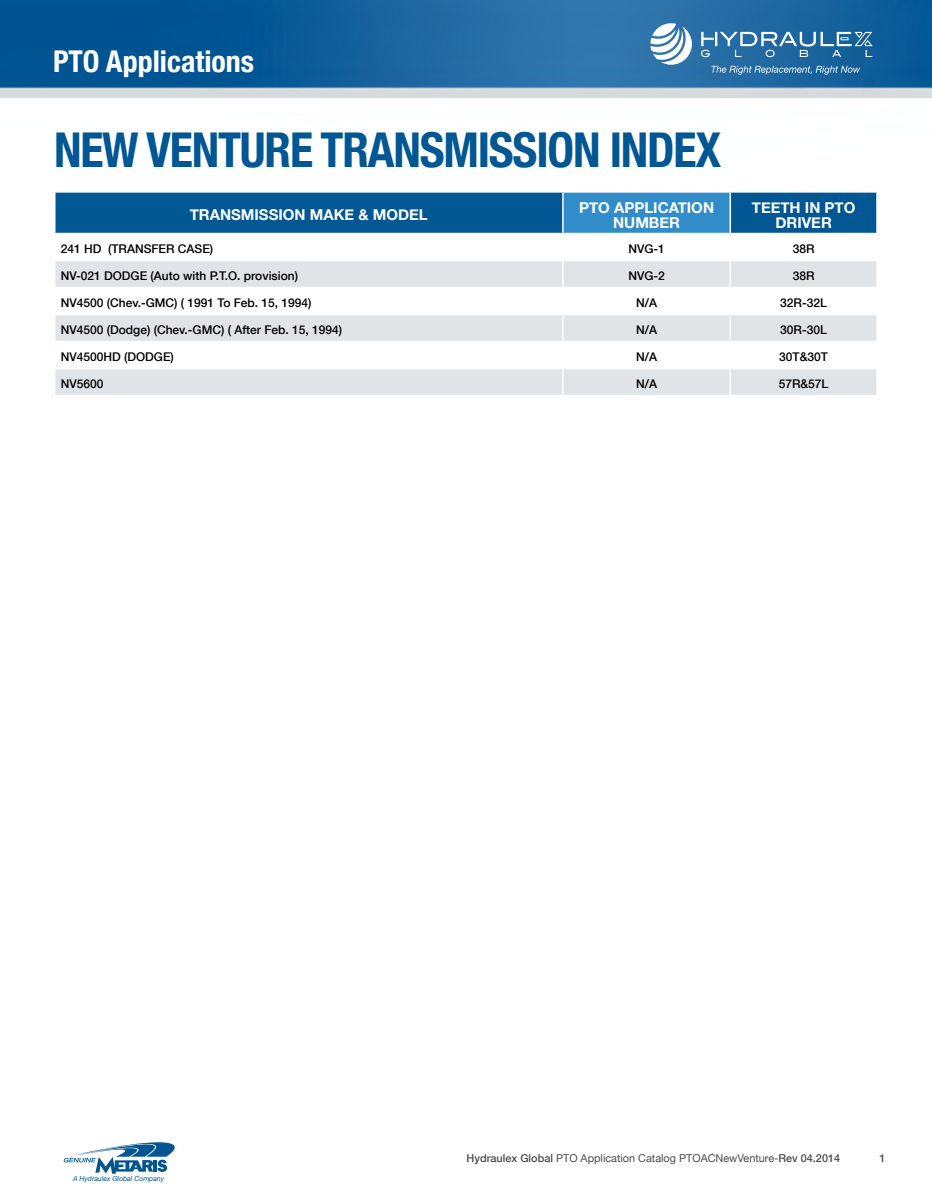
<style>
.page{position:relative;width:932px;height:1202px;background:#fff}
.page>*{position:absolute;margin:0;border:0;box-sizing:border-box;transform-origin:0 0}
.t1{font:700 condensed 48px "Helvetica Neue";letter-spacing:-.025em;color:#005794}
.t2{font:700 condensed 30px "Helvetica Neue";color:#fff}
.t3{font:700 15px/15px "Helvetica Neue";color:#fff;text-align:center}
.t4{font:500 12px "Helvetica Neue";color:#000}
.t5{font:10.8px "Helvetica Neue";color:#4d4c4b}
.t6{font:500 10.8px "Helvetica Neue";color:#4d4c4b}
.t7{font:italic 6.9px "Helvetica Neue";color:#005592}
.s1{font-weight:500}
</style>
<div class="page">
<img style="left:0;top:0;width:932px;height:1174px">
<svg style="left:650px;top:23px;width:42px;height:42px"></svg>
<svg style="left:711px;top:66px;width:149px;height:9px"></svg>
<svg style="left:701px;top:32px;width:171px;height:25px;background:#4d87b4"></svg>
<svg style="left:63px;top:1132px;width:124px;height:41px"></svg>
<hr style="left:54px;top:191px;width:509px;height:2px;background:#fff">
<hr style="left:54px;top:193px;width:2px;height:40px;background:#fff">
<hr style="left:563px;top:191px;width:167px;height:2px;background:#fff">
<hr style="left:730px;top:191px;width:147px;height:2px;background:#fff">
<hr style="left:876px;top:193px;width:2px;height:40px;background:#fff">
<hr style="left:54px;top:233px;width:509px;height:1px;background:#fff">
<hr style="left:54px;top:234px;width:2px;height:26px;background:#fff">
<hr style="left:876px;top:234px;width:2px;height:26px;background:#fff">
<hr style="left:54px;top:260px;width:509px;height:1px;background:#fff">
<hr style="left:54px;top:261px;width:2px;height:26px;background:#fff">
<hr style="left:876px;top:261px;width:2px;height:26px;background:#fff">
<hr style="left:54px;top:287px;width:509px;height:1px;background:#fff">
<hr style="left:54px;top:288px;width:2px;height:26px;background:#fff">
<hr style="left:876px;top:288px;width:2px;height:26px;background:#fff">
<hr style="left:54px;top:314px;width:509px;height:1px;background:#fff">
<hr style="left:54px;top:315px;width:2px;height:26px;background:#fff">
<hr style="left:876px;top:315px;width:2px;height:26px;background:#fff">
<hr style="left:54px;top:341px;width:509px;height:1px;background:#fff">
<hr style="left:54px;top:342px;width:2px;height:26px;background:#fff">
<hr style="left:876px;top:342px;width:2px;height:26px;background:#fff">
<hr style="left:54px;top:368px;width:509px;height:1px;background:#fff">
<hr style="left:54px;top:369px;width:2px;height:26px;background:#fff">
<svg style="left:55px;top:192px;width:822px;height:203px"></svg>
<hr style="left:730px;top:368px;width:147px;height:1px;background:#fff">
<hr style="left:729px;top:369px;width:2px;height:26px;background:#fff">
<hr style="left:876px;top:369px;width:2px;height:26px;background:#fff">
<hr style="left:54px;top:395px;width:509px;height:1px;background:#fff">
<hr style="left:563px;top:395px;width:167px;height:1px;background:#fff">
<hr style="left:730px;top:395px;width:147px;height:1px;background:#fff">
<h2 class="t2" style="left:53px;top:37px;width:203px">PTO Applications</h2>
<h1 class="t1" style="left:54px;top:110px;width:669px">NEW VENTURE TRANSMISSION INDEX</h1>
<p class="t3" style="left:190px;top:208px;width:240px">TRANSMISSION MAKE &amp; MODEL</p>
<p class="t3" style="left:579px;top:200px;width:136px">PTO APPLICATION<br>NUMBER</p>
<p class="t3" style="left:752px;top:200px;width:105px">TEETH IN PTO<br>DRIVER</p>
<p class="t4" style="left:61px;top:239px;width:154px">241 HD (TRANSFER CASE)</p>
<p class="t4" style="left:628px;top:239px;width:38px">NVG-1</p>
<p class="t4" style="left:793px;top:239px;width:23px">38R</p>
<p class="t4" style="left:61px;top:266px;width:239px">NV-021 DODGE (Auto with P.T.O. provision)</p>
<p class="t4" style="left:628px;top:266px;width:38px">NVG-2</p>
<p class="t4" style="left:793px;top:266px;width:23px">38R</p>
<p class="t4" style="left:61px;top:293px;width:252px">NV4500 (Chev.-GMC) ( 1991 To Feb. 15, 1994)</p>
<p class="t4" style="left:636px;top:293px;width:22px">N/A</p>
<p class="t4" style="left:780px;top:293px;width:48px">32R-32L</p>
<p class="t4" style="left:61px;top:320px;width:283px">NV4500 (Dodge) (Chev.-GMC) ( After Feb. 15, 1994)</p>
<p class="t4" style="left:636px;top:320px;width:22px">N/A</p>
<p class="t4" style="left:780px;top:320px;width:48px">30R-30L</p>
<p class="t4" style="left:61px;top:347px;width:115px">NV4500HD (DODGE)</p>
<p class="t4" style="left:636px;top:347px;width:22px">N/A</p>
<p class="t4" style="left:779px;top:347px;width:50px">30T&amp;30T</p>
<p class="t4" style="left:61px;top:374px;width:44px">NV5600</p>
<p class="t4" style="left:636px;top:374px;width:22px">N/A</p>
<p class="t4" style="left:778px;top:374px;width:51px">57R&amp;57L</p>
<p class="t7" style="left:73px;top:1173px;width:93px">A Hydraulex Global Company</p>
<p class="t5" style="left:466px;top:1150px;width:375px"><span class="s1">Hydraulex Global</span> PTO Application Catalog PTOACNewVenture-<span class="s1">Rev 04.2014</span></p>
<p class="t6" style="left:879px;top:1149px;width:8px">1</p>
</div>
